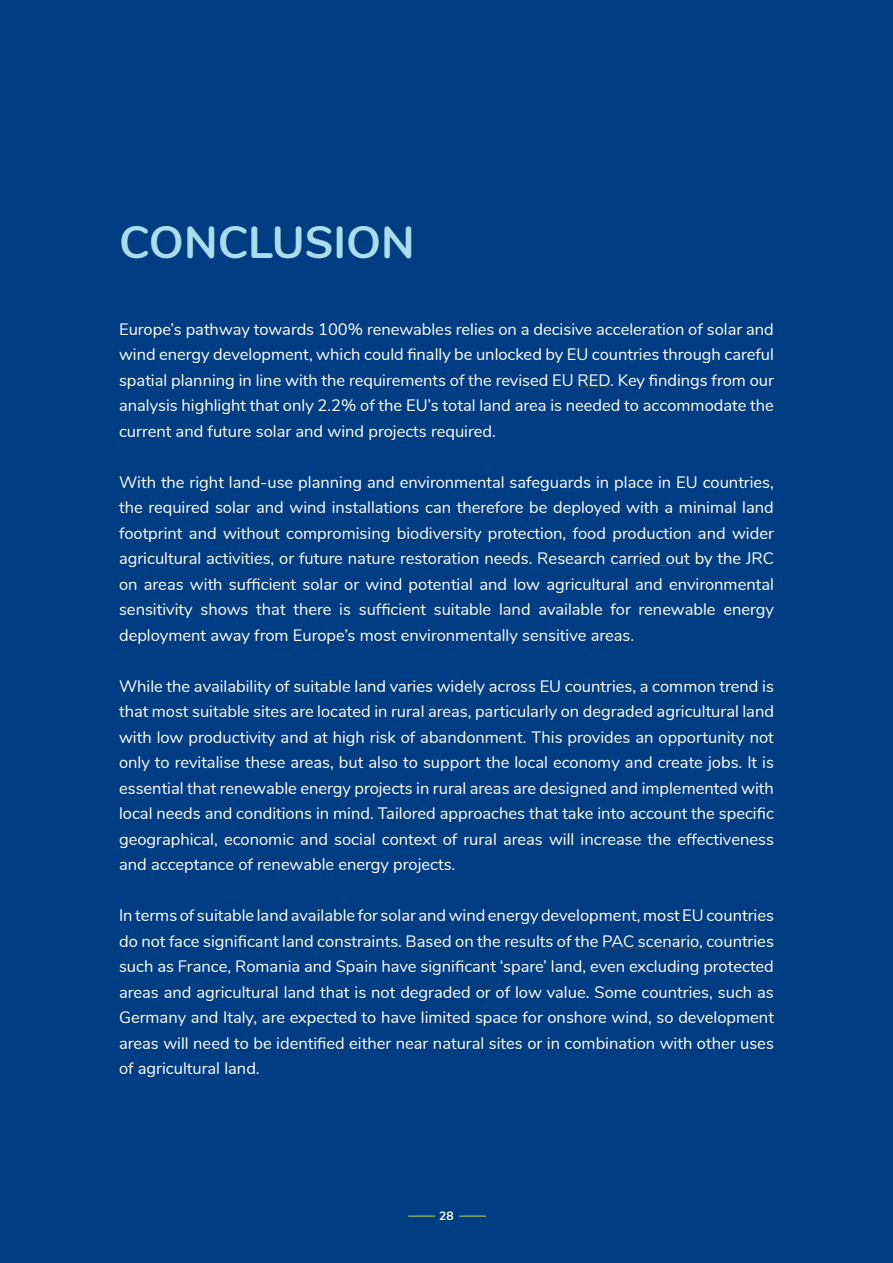
<style>
.page{position:relative;width:893px;height:1263px;background:#003d82}
.page>*{position:absolute;margin:0;border:0;box-sizing:border-box;transform-origin:0 0}
.t1{font:700 45px "Nunito";color:#abdeed}
.t2{font:16.5px/25.5px "Nunito";color:#fff;text-align:justify}
.t3{font:700 12px "Nunito";color:#fff}
</style>
<div class="page">
<hr style="left:578px;top:386px;width:32px;height:1px;background:#4a4a49">
<hr style="left:610px;top:565px;width:80px;height:1px;background:#4a4a49">
<hr style="left:602px;top:947px;width:97px;height:1px;background:#4a4a49">
<svg style="left:408px;top:1216px;width:27px;height:1px"></svg>
<svg style="left:459px;top:1216px;width:27px;height:1px"></svg>
<p class="t1" style="left:119px;top:209px;width:297px">CONCLUSION</p>
<p class="t2" style="left:119px;top:315px;width:656px">Europe’s pathway towards 100% renewables relies on a decisive acceleration of solar and wind energy development, which could finally be unlocked by EU countries through careful spatial planning in line with the requirements of the revised EU RED. Key findings from our analysis highlight that only 2.2% of the EU’s total land area is needed to accommodate the current and future solar and wind projects required.</p>
<p class="t2" style="left:119px;top:468px;width:656px">With the right land-use planning and environmental safeguards in place in EU countries, the required solar and wind installations can therefore be deployed with a minimal land footprint and without compromising biodiversity protection, food production and wider agricultural activities, or future nature restoration needs. Research carried out by the JRC on areas with sufficient solar or wind potential and low agricultural and environmental sensitivity shows that there is sufficient suitable land available for renewable energy deployment away from Europe’s most environmentally sensitive areas.</p>
<p class="t2" style="left:119px;top:672px;width:656px">While the availability of suitable land varies widely across EU countries, a common trend is that most suitable sites are located in rural areas, particularly on degraded agricultural land with low productivity and at high risk of abandonment. This provides an opportunity not only to revitalise these areas, but also to support the local economy and create jobs. It is essential that renewable energy projects in rural areas are designed and implemented with local needs and conditions in mind. Tailored approaches that take into account the specific geographical, economic and social context of rural areas will increase the effectiveness and acceptance of renewable energy projects.</p>
<p class="t2" style="left:119px;top:902px;width:656px">In terms of suitable land available for solar and wind energy development, most EU countries do not face significant land constraints. Based on the results of the PAC scenario, countries such as France, Romania and Spain have significant ‘spare’ land, even excluding protected areas and agricultural land that is not degraded or of low value. Some countries, such as Germany and Italy, are expected to have limited space for onshore wind, so development areas will need to be identified either near natural sites or in combination with other uses of agricultural land.</p>
<p class="t3" style="left:439px;top:1207px;width:16px">28</p>
</div>
